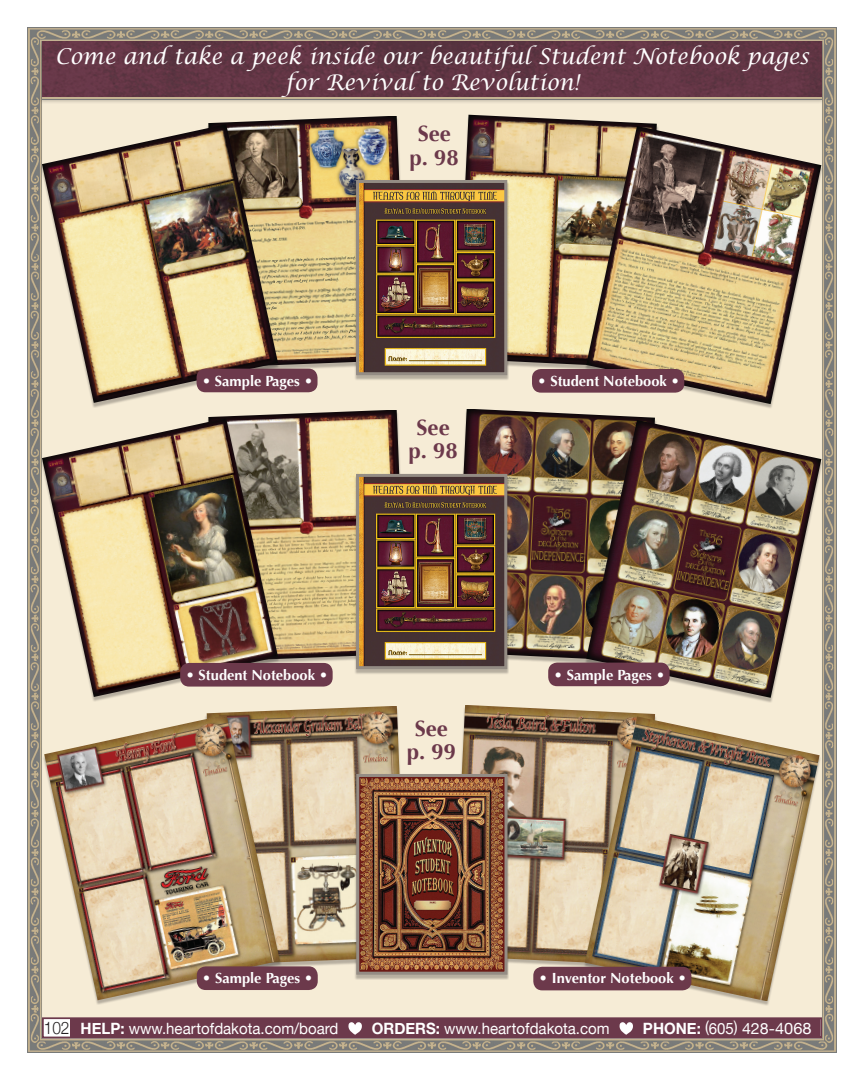
<style>
.page{position:relative;width:864px;height:1080px;background:#fff}
.page>*{position:absolute;margin:0;border:0;box-sizing:border-box;transform-origin:0 0}
.t1{font:700 22.2px "Optima";color:#6c394b}
.t2{font:italic 21.75px "Lucida Calligraphy";color:#fff}
.t3{font:300 17.25px "Helvetica Neue";color:#231f20;scale:.9 1}
.t4{font:15.6px "Helvetica Neue";color:#fff;scale:.96 1}
.t5{font:700 14.7px "Optima";color:#fff}
.s1{font-weight:700}
.s2{font-size:15.9px}
</style>
<div class="page">
<img style="left:27px;top:27px;width:810px;height:1026px">
<div style="left:42px;top:1017px;width:780px;height:21px;background:#fff;border:2px solid #6c394b"></div>
<div style="left:71px;top:1018px;width:749px;height:19px;background:#6c394b"></div>
<svg style="left:348px;top:1022px;width:14px;height:13px"></svg>
<svg style="left:619px;top:1022px;width:14px;height:13px"></svg>
<div style="left:39px;top:42px;width:786px;height:62px;background:#231f20;opacity:.25"></div>
<img style="left:42px;top:42px;width:780px;height:55px">
<hr style="left:42px;top:97px;width:780px;height:2px;background:#c5b392">
<hr style="left:42px;top:99px;width:780px;height:1px;background:#797a79">
<img style="left:208px;top:410px;width:198px;height:251px">
<img style="left:207px;top:706px;width:200px;height:259px">
<img style="left:208px;top:116px;width:198px;height:251px">
<img style="left:455px;top:409px;width:200px;height:252px">
<img style="left:453px;top:705px;width:202px;height:260px">
<img style="left:457px;top:115px;width:200px;height:253px">
<div style="left:40px;top:419px;width:240px;height:283px;background:#231f20;opacity:.3"></div>
<img style="left:42px;top:418px;width:236px;height:279px">
<div style="left:43px;top:716px;width:239px;height:289px;background:#231f20;opacity:.3"></div>
<img style="left:44px;top:715px;width:236px;height:285px">
<div style="left:40px;top:125px;width:240px;height:283px;background:#231f20;opacity:.3"></div>
<img style="left:42px;top:124px;width:236px;height:279px">
<div style="left:585px;top:421px;width:238px;height:282px;background:#f6ecd6"></div>
<img style="left:586px;top:420px;width:235px;height:278px">
<div style="left:583px;top:718px;width:238px;height:289px;background:#231f20;opacity:.3"></div>
<img style="left:585px;top:716px;width:235px;height:285px">
<div style="left:585px;top:127px;width:238px;height:282px;background:#f6ecd6"></div>
<img style="left:586px;top:126px;width:235px;height:278px">
<div style="left:354px;top:475px;width:155px;height:199px;background:#231f20;opacity:.3"></div>
<img style="left:360px;top:478px;width:143px;height:187px">
<div style="left:356px;top:474px;width:151px;height:195px;border:3px solid #948c84"></div>
<div style="left:354px;top:775px;width:155px;height:205px;background:#231f20;opacity:.3"></div>
<img style="left:360px;top:778px;width:144px;height:193px">
<div style="left:356px;top:774px;width:152px;height:201px;border:3px solid #948c84"></div>
<div style="left:354px;top:181px;width:155px;height:199px;background:#231f20;opacity:.3"></div>
<img style="left:360px;top:184px;width:143px;height:187px">
<div style="left:356px;top:180px;width:151px;height:195px;border:3px solid #948c84"></div>
<div style="left:532px;top:369px;width:152px;height:24px;background:#6c394b;border-radius:9px"></div>
<div style="left:197px;top:369px;width:121px;height:23px;background:#6c394b;border-radius:9px"></div>
<div style="left:548px;top:663px;width:122px;height:23px;background:#6c394b;border-radius:9px"></div>
<div style="left:180px;top:663px;width:153px;height:24px;background:#6c394b;border-radius:9px"></div>
<div style="left:197px;top:966px;width:121px;height:24px;background:#6c394b;border-radius:9px"></div>
<div style="left:533px;top:967px;width:158px;height:23px;background:#6c394b;border-radius:9px"></div>
<p class="t2" style="left:55px;top:43px;width:756px">Come and take a peek inside our beautiful Student Notebook pages</p>
<p class="t2" style="left:285px;top:69px;width:295px">for Revival to Revolution!</p>
<p class="t1" style="left:418px;top:121px;width:35px">See</p>
<p class="t1" style="left:410px;top:144px;width:51px">p. 98</p>
<p class="t5" style="left:202px;top:372px;width:112px">• Sample Pages •</p>
<p class="t5" style="left:538px;top:372px;width:144px">• Student Notebook •</p>
<p class="t1" style="left:417px;top:414px;width:35px">See</p>
<p class="t1" style="left:408px;top:438px;width:51px">p. 98</p>
<p class="t5" style="left:186px;top:666px;width:144px">• Student Notebook •</p>
<p class="t5" style="left:554px;top:666px;width:112px">• Sample Pages •</p>
<p class="t1" style="left:415px;top:715px;width:35px">See</p>
<p class="t1" style="left:407px;top:739px;width:51px">p. 99</p>
<p class="t5" style="left:202px;top:970px;width:112px">• Sample Pages •</p>
<p class="t5" style="left:539px;top:970px;width:149px">• Inventor Notebook •</p>
<p class="t3" style="left:44px;top:1017px;width:30px">102</p>
<p class="t4" style="left:81px;top:1019px;width:270px"><span class="s1">HELP:</span> www.heartofdakota.com/board</p>
<p class="t4" style="left:372px;top:1019px;width:249px"><span class="s1">ORDERS:</span> www.heartofdakota.com</p>
<p class="t4" style="left:643px;top:1019px;width:177px"><span class="s1">PHONE:</span> (605) 428-<span class="s2">4068</span></p>
</div>
